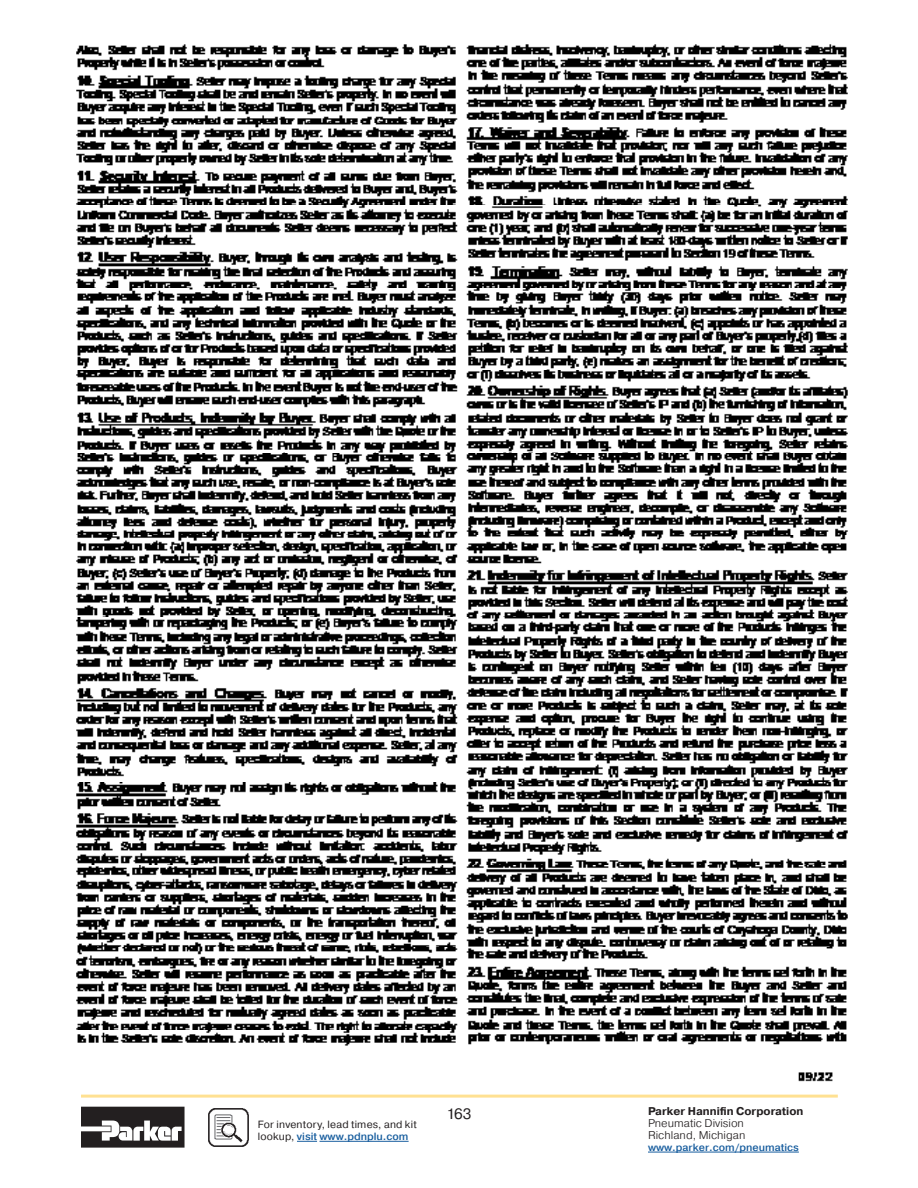
<style>
.page{position:relative;width:918px;height:1188px;background:#fff}
.page>*{position:absolute;margin:0;border:0;box-sizing:border-box;transform-origin:0 0}
.t1{font:15px "Pragmatica";color:#231f20}
.t2{font:300 11.25px/12px "Pragmatica";color:#231f20}
.t3{font:700 11.25px "Pragmatica";color:#231f20}
.t4{font:10.5px/12.6px "Pragmatica";letter-spacing:.02em;color:#231f20}
.t5{font:500 10.5px "Pragmatica";color:#175d9e}
.s1{font-weight:500;color:#175d9e}
</style>
<div class="page">
<hr style="left:81px;top:1095px;width:757px;height:3px;background:#ffe192">
<hr style="left:648px;top:1152px;width:151px;height:1px;background:#175d9e">
<svg style="left:81px;top:1107px;width:104px;height:41px"></svg>
<img style="left:208px;top:1108px;width:41px;height:39px">
<svg style="left:297px;top:1141px;width:20px;height:1px"></svg>
<hr style="left:320px;top:1141px;width:89px;height:1px;background:#175d9e">
<img style="left:76px;top:44px;width:772px;height:1038px">
<p class="t4" style="left:258px;top:1118px;width:160px">For inventory, lead times, and kit lookup, <span class="s1">visit www.pdnplu.com</span></p>
<h1 class="t1" style="left:446px;top:1104px;width:27px">163</h1>
<p class="t3" style="left:648px;top:1104px;width:157px">Parker Hannifin Corporation</p>
<p class="t2" style="left:648px;top:1117px;width:99px">Pneumatic Division<br>Richland, Michigan</p>
<p class="t5" style="left:648px;top:1141px;width:152px">www.parker.com/pneumatics</p>
</div>
